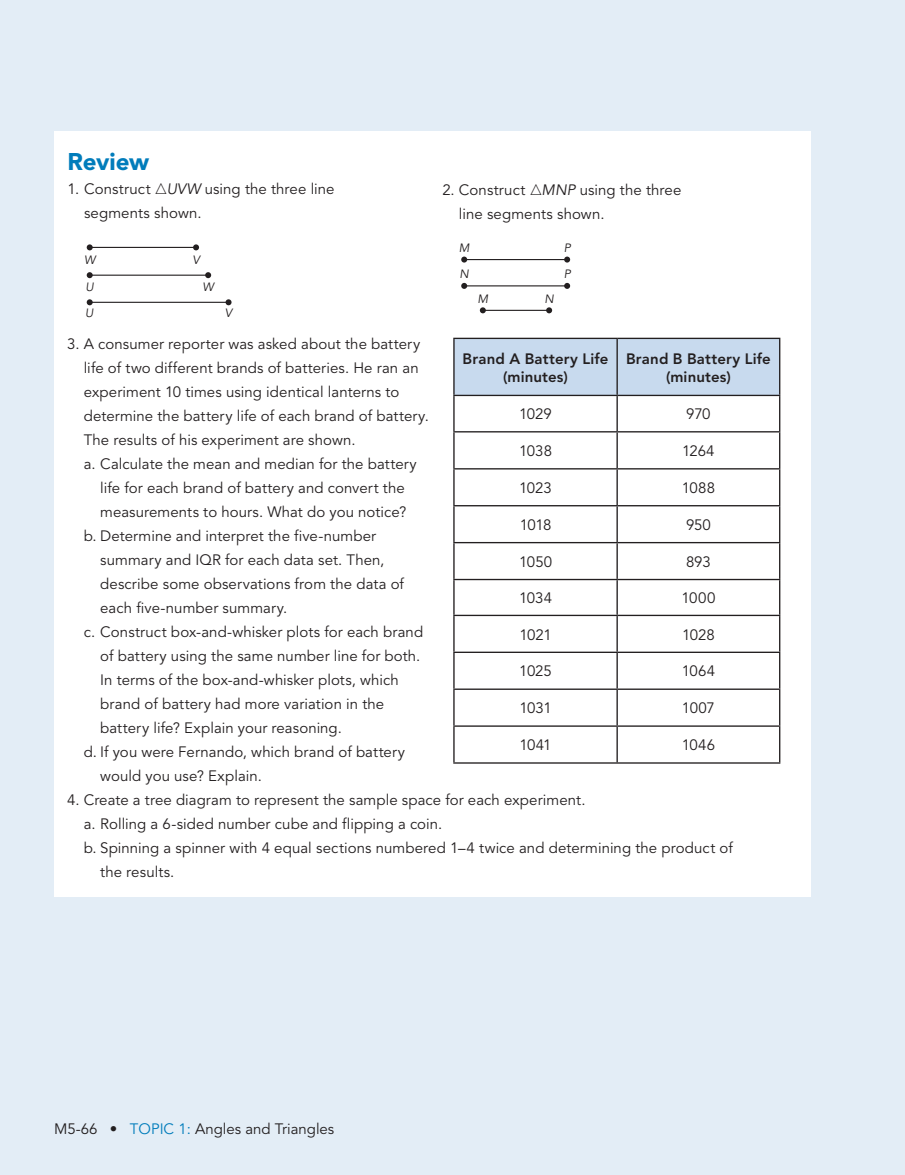
<style>
.page{position:relative;width:905px;height:1175px;background:#fff}
.page>*{position:absolute;margin:0;border:0;box-sizing:border-box;transform-origin:0 0}
.t1{font:900 24px "Avenir LT Std";letter-spacing:-.01em;color:#007cbb}
.t2{font:15px/24px "Avenir LT Std";letter-spacing:.005em;color:#231f20}
.t3{font:800 15px/18px "Avenir LT Std";letter-spacing:.01em;color:#231f20;text-align:center}
.t4{font:italic 12px/26px "Avenir LT Std";color:#231f20}
.s1{font-style:italic}
.s2{color:#007cbb}
</style>
<div class="page">
<hr style="left:904px;top:0;width:1px;height:1174px;background:#e3edf6">
<div style="left:0;top:0;width:904px;height:1174px;background:#e3edf6"></div>
<div style="left:54px;top:131px;width:756px;height:766px;background:#fff"></div>
<hr style="left:90px;top:302px;width:138px;height:1px;background:#231f20">
<svg style="left:87px;top:299px;width:6px;height:6px"></svg>
<svg style="left:225px;top:299px;width:6px;height:6px"></svg>
<hr style="left:90px;top:274px;width:118px;height:2px;background:#231f20">
<svg style="left:87px;top:272px;width:6px;height:6px"></svg>
<svg style="left:205px;top:272px;width:6px;height:6px"></svg>
<hr style="left:90px;top:247px;width:106px;height:1px;background:#231f20">
<svg style="left:87px;top:244px;width:6px;height:6px"></svg>
<svg style="left:193px;top:244px;width:6px;height:6px"></svg>
<hr style="left:464px;top:259px;width:103px;height:1px;background:#231f20">
<svg style="left:461px;top:256px;width:6px;height:6px"></svg>
<svg style="left:564px;top:256px;width:6px;height:6px"></svg>
<hr style="left:464px;top:285px;width:103px;height:1px;background:#231f20">
<svg style="left:461px;top:283px;width:6px;height:6px"></svg>
<svg style="left:564px;top:283px;width:6px;height:6px"></svg>
<hr style="left:483px;top:310px;width:66px;height:1px;background:#231f20">
<svg style="left:480px;top:307px;width:6px;height:6px"></svg>
<svg style="left:546px;top:307px;width:6px;height:6px"></svg>
<div style="left:454px;top:339px;width:325px;height:56px;background:#c8daee"></div>
<hr style="left:453px;top:338px;width:164px;height:1px;background:#231f20">
<hr style="left:453px;top:339px;width:1px;height:56px;background:#231f20">
<hr style="left:617px;top:338px;width:163px;height:1px;background:#231f20">
<hr style="left:616px;top:339px;width:2px;height:56px;background:#231f20">
<hr style="left:779px;top:339px;width:1px;height:56px;background:#231f20">
<hr style="left:453px;top:395px;width:164px;height:1px;background:#231f20">
<hr style="left:453px;top:396px;width:1px;height:35px;background:#231f20">
<hr style="left:617px;top:395px;width:163px;height:1px;background:#231f20">
<hr style="left:616px;top:396px;width:2px;height:35px;background:#231f20">
<hr style="left:779px;top:396px;width:1px;height:35px;background:#231f20">
<hr style="left:453px;top:431px;width:164px;height:1px;background:#231f20">
<hr style="left:453px;top:432px;width:1px;height:36px;background:#231f20">
<hr style="left:617px;top:431px;width:163px;height:1px;background:#231f20">
<hr style="left:616px;top:432px;width:2px;height:36px;background:#231f20">
<hr style="left:779px;top:432px;width:1px;height:36px;background:#231f20">
<hr style="left:453px;top:468px;width:164px;height:1px;background:#231f20">
<hr style="left:453px;top:469px;width:1px;height:36px;background:#231f20">
<hr style="left:617px;top:468px;width:163px;height:1px;background:#231f20">
<hr style="left:616px;top:469px;width:2px;height:36px;background:#231f20">
<hr style="left:779px;top:469px;width:1px;height:36px;background:#231f20">
<hr style="left:453px;top:505px;width:164px;height:1px;background:#231f20">
<hr style="left:453px;top:506px;width:1px;height:36px;background:#231f20">
<hr style="left:617px;top:505px;width:163px;height:1px;background:#231f20">
<hr style="left:616px;top:506px;width:2px;height:36px;background:#231f20">
<hr style="left:779px;top:506px;width:1px;height:36px;background:#231f20">
<hr style="left:453px;top:542px;width:164px;height:1px;background:#231f20">
<hr style="left:453px;top:543px;width:1px;height:36px;background:#231f20">
<hr style="left:617px;top:542px;width:163px;height:1px;background:#231f20">
<hr style="left:616px;top:543px;width:2px;height:36px;background:#231f20">
<hr style="left:779px;top:543px;width:1px;height:36px;background:#231f20">
<hr style="left:453px;top:579px;width:164px;height:1px;background:#231f20">
<hr style="left:453px;top:580px;width:1px;height:34px;background:#231f20">
<hr style="left:617px;top:579px;width:163px;height:1px;background:#231f20">
<hr style="left:616px;top:580px;width:2px;height:34px;background:#231f20">
<hr style="left:779px;top:580px;width:1px;height:34px;background:#231f20">
<hr style="left:453px;top:614px;width:164px;height:2px;background:#231f20">
<hr style="left:453px;top:616px;width:1px;height:35px;background:#231f20">
<hr style="left:617px;top:614px;width:163px;height:2px;background:#231f20">
<hr style="left:616px;top:616px;width:2px;height:35px;background:#231f20">
<hr style="left:779px;top:616px;width:1px;height:35px;background:#231f20">
<hr style="left:453px;top:651px;width:164px;height:2px;background:#231f20">
<hr style="left:453px;top:653px;width:1px;height:35px;background:#231f20">
<hr style="left:617px;top:651px;width:163px;height:2px;background:#231f20">
<hr style="left:616px;top:653px;width:2px;height:35px;background:#231f20">
<hr style="left:779px;top:653px;width:1px;height:35px;background:#231f20">
<hr style="left:453px;top:688px;width:164px;height:2px;background:#231f20">
<hr style="left:453px;top:690px;width:1px;height:35px;background:#231f20">
<hr style="left:617px;top:688px;width:163px;height:2px;background:#231f20">
<hr style="left:616px;top:690px;width:2px;height:35px;background:#231f20">
<hr style="left:779px;top:690px;width:1px;height:35px;background:#231f20">
<hr style="left:453px;top:725px;width:164px;height:1px;background:#231f20">
<hr style="left:453px;top:726px;width:1px;height:36px;background:#231f20">
<hr style="left:617px;top:725px;width:163px;height:1px;background:#231f20">
<hr style="left:616px;top:726px;width:2px;height:36px;background:#231f20">
<hr style="left:779px;top:726px;width:1px;height:36px;background:#231f20">
<hr style="left:453px;top:762px;width:327px;height:1px;background:#231f20">
<h1 class="t1" style="left:68px;top:151px;width:83px">Review</h1>
<p class="t2" style="left:84px;top:178px;width:252px;text-indent:-16px">1. Construct ■<span class="s1">UVW</span> using the three line segments shown.</p>
<p class="t4" style="left:84px;top:247px;width:13px">W</p>
<p class="t4" style="left:202px;top:275px;width:13px">W</p>
<p class="t4" style="left:192px;top:247px;width:9px">V</p>
<p class="t4" style="left:85px;top:275px;width:10px">U<br>U</p>
<p class="t4" style="left:225px;top:301px;width:9px">V</p>
<p class="t2" style="left:459px;top:179px;width:224px;text-indent:-16px">2. Construct ■<span class="s1">MNP</span> using the three line segments shown.</p>
<p class="t4" style="left:459px;top:236px;width:12px">M</p>
<p class="t4" style="left:563px;top:236px;width:8px">P</p>
<p class="t4" style="left:459px;top:262px;width:11px">N</p>
<p class="t4" style="left:563px;top:262px;width:8px">P</p>
<p class="t4" style="left:477px;top:287px;width:12px">M</p>
<p class="t4" style="left:544px;top:287px;width:11px">N</p>
<p class="t2" style="left:67px;top:333px;width:354px">3. A consumer reporter was asked about the battery</p>
<p class="t2" style="left:84px;top:357px;width:336px">life of two different brands of batteries. He ran an</p>
<p class="t2" style="left:84px;top:381px;width:317px">experiment 10 times using identical lanterns to</p>
<p class="t2" style="left:84px;top:405px;width:346px">determine the battery life of each brand of battery.</p>
<p class="t2" style="left:84px;top:429px;width:273px">The results of his experiment are shown.</p>
<p class="t2" style="left:84px;top:453px;width:334px">a. Calculate the mean and median for the battery</p>
<p class="t2" style="left:100px;top:477px;width:306px">life for each brand of battery and convert the</p>
<p class="t2" style="left:100px;top:501px;width:307px">measurements to hours. What do you notice?</p>
<p class="t2" style="left:84px;top:525px;width:294px">b. Determine and interpret the five-number</p>
<p class="t2" style="left:100px;top:549px;width:286px">summary and IQR for each data set. Then,</p>
<p class="t2" style="left:100px;top:573px;width:305px">describe some observations from the data of</p>
<p class="t2" style="left:100px;top:597px;width:189px">each five-number summary.</p>
<p class="t2" style="left:84px;top:621px;width:341px">c. Construct box-and-whisker plots for each brand</p>
<p class="t2" style="left:100px;top:645px;width:321px">of battery using the same number line for both.</p>
<p class="t2" style="left:100px;top:669px;width:300px">In terms of the box-and-whisker plots, which</p>
<p class="t2" style="left:100px;top:693px;width:285px">brand of battery had more variation in the</p>
<p class="t2" style="left:100px;top:717px;width:243px">battery life? Explain your reasoning.</p>
<p class="t2" style="left:84px;top:741px;width:323px">d. If you were Fernando, which brand of battery</p>
<p class="t2" style="left:100px;top:765px;width:163px">would you use? Explain.</p>
<p class="t2" style="left:67px;top:789px;width:520px">4. Create a tree diagram to represent the sample space for each experiment.</p>
<p class="t2" style="left:84px;top:813px;width:360px">a. Rolling a 6-sided number cube and flipping a coin.</p>
<p class="t2" style="left:84px;top:837px;width:650px">b. Spinning a spinner with 4 equal sections numbered 1–4 twice and determining the product of</p>
<p class="t2" style="left:100px;top:861px;width:76px">the results.</p>
<p class="t3" style="left:462px;top:350px;width:147px">Brand A Battery Life (minutes)</p>
<p class="t3" style="left:626px;top:350px;width:146px">Brand B Battery Life (minutes)</p>
<p class="t2" style="left:519px;top:403px;width:34px">1029</p>
<p class="t2" style="left:686px;top:403px;width:26px">970</p>
<p class="t2" style="left:519px;top:440px;width:34px">1038</p>
<p class="t2" style="left:682px;top:440px;width:34px">1264</p>
<p class="t2" style="left:519px;top:477px;width:34px">1023</p>
<p class="t2" style="left:681px;top:477px;width:35px">1088</p>
<p class="t2" style="left:519px;top:514px;width:33px">1018</p>
<p class="t2" style="left:686px;top:514px;width:26px">950</p>
<p class="t2" style="left:519px;top:550px;width:34px">1050</p>
<p class="t2" style="left:686px;top:550px;width:26px">893</p>
<p class="t2" style="left:519px;top:587px;width:34px">1034</p>
<p class="t2" style="left:681px;top:587px;width:35px">1000</p>
<p class="t2" style="left:519px;top:623px;width:34px">1021</p>
<p class="t2" style="left:682px;top:623px;width:34px">1028</p>
<p class="t2" style="left:519px;top:660px;width:34px">1025</p>
<p class="t2" style="left:681px;top:660px;width:35px">1064</p>
<p class="t2" style="left:519px;top:697px;width:34px">1031</p>
<p class="t2" style="left:682px;top:697px;width:35px">1007</p>
<p class="t2" style="left:519px;top:734px;width:34px">1041</p>
<p class="t2" style="left:681px;top:734px;width:35px">1046</p>
<p class="t2" style="left:54px;top:1118px;width:282px">M5-66 • <span class="s2">TOPIC 1:</span> Angles and Triangles</p>
</div>
